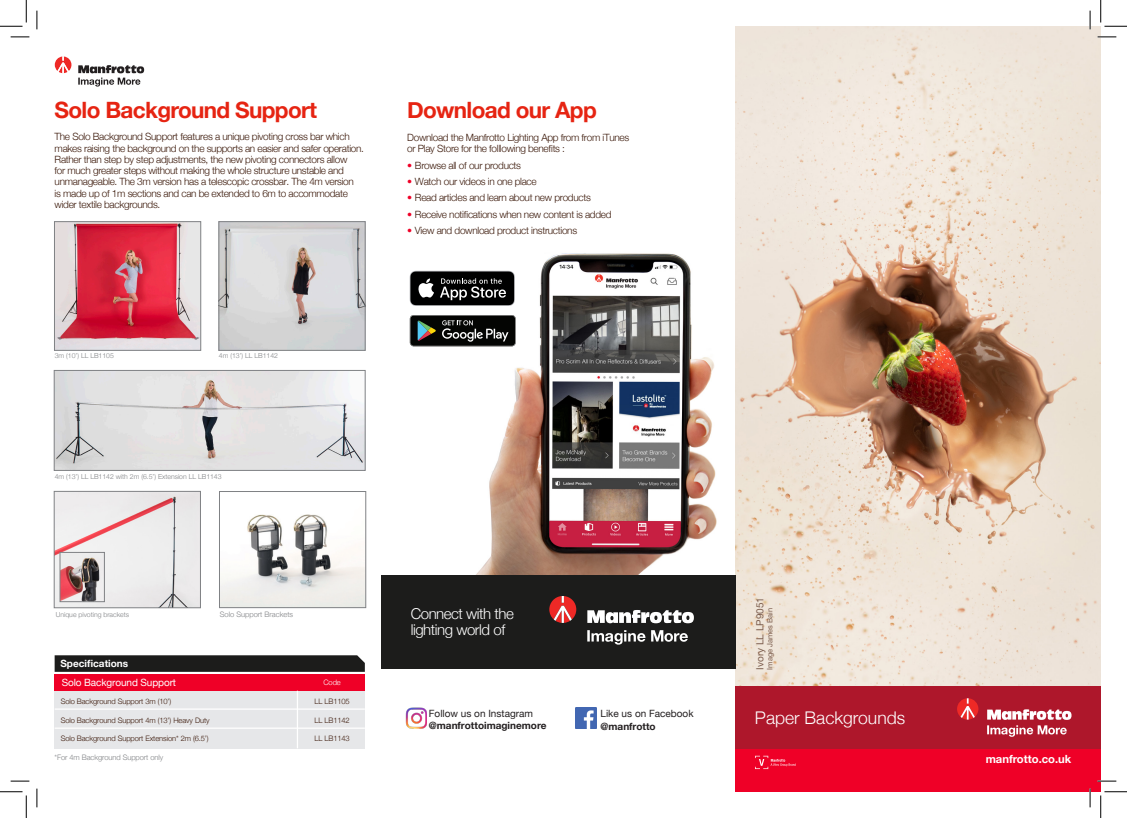
<style>
.page{position:relative;width:1127px;height:818px;background:#fff}
.page>*{position:absolute;margin:0;border:0;box-sizing:border-box;transform-origin:0 0}
.t1{font:700 22.5px "Helvetica Neue";letter-spacing:-.03em;color:#e62412}
.t2{font:300 17.5px "Helvetica Neue";color:#fff}
.t3{font:300 15px "Helvetica Neue";letter-spacing:-.03em;color:#fff}
.t4{font:700 11.25px "Helvetica Neue";color:#fff}
.t5{font:300 10px/11.2px "Helvetica Neue";letter-spacing:-.03em;color:#391607}
.t6{font:10px "Helvetica Neue";color:#231f20}
.t7{font:700 10px "Helvetica Neue";color:#231f20}
.t8{font:10px "Helvetica Neue";letter-spacing:-.01em;color:#fff}
.t9{font:700 10px "Helvetica Neue";color:#fff}
.t10{font:10px "Helvetica Neue LT Std";color:#7c5d4d}
.t11{font:300 7.5px "Helvetica Neue";letter-spacing:-.01em;color:#391607}
.t12{font:300 7.5px "Helvetica Neue";letter-spacing:-.01em;color:#808285}
.t13{font:7.5px "Helvetica Neue LT Std";color:#7c5d4d}
.t14{font:300 7.5px "Helvetica Neue";color:#fff}
.t15{font:300 6.88px "Helvetica Neue";color:#808285}
.s1{color:#ef0027}
</style>
<div class="page">
<img style="left:735px;top:26px;width:365px;height:660px">
<img style="left:56px;top:223px;width:143px;height:125px">
<div style="left:54px;top:221px;width:147px;height:129px;border:1px solid #808285"></div>
<img style="left:221px;top:223px;width:142px;height:125px">
<div style="left:219px;top:221px;width:146px;height:129px;border:1px solid #808285"></div>
<img style="left:56px;top:493px;width:142px;height:113px">
<div style="left:54px;top:491px;width:146px;height:117px;border:1px solid #808285"></div>
<img style="left:221px;top:514px;width:143px;height:92px">
<div style="left:219px;top:491px;width:147px;height:117px;border:1px solid #808285"></div>
<img style="left:56px;top:372px;width:307px;height:96px">
<div style="left:54px;top:370px;width:311px;height:100px;border:1px solid #808285"></div>
<img style="left:62px;top:554px;width:40px;height:46px">
<div style="left:60px;top:552px;width:44px;height:50px;border:1px solid #808285"></div>
<div style="left:735px;top:686px;width:365px;height:63px;background:#ae172b"></div>
<div style="left:735px;top:749px;width:365px;height:43px;background:#ef0027"></div>
<img style="left:467px;top:253px;width:250px;height:322px">
<svg style="left:409px;top:271px;width:105px;height:35px;background:#323232"></svg>
<div style="left:408px;top:313px;width:109px;height:36px;background:linear-gradient(to right,#fff,#fff)"></div>
<svg style="left:410px;top:315px;width:105px;height:31px;background:#2a2d2a"></svg>
<div style="left:381px;top:575px;width:354px;height:94px;background:#1c1c1b"></div>
<svg style="left:755px;top:756px;width:40px;height:13px"></svg>
<svg style="left:957px;top:698px;width:21px;height:21px"></svg>
<svg style="left:987px;top:709px;width:84px;height:28px"></svg>
<svg style="left:55px;top:56px;width:16px;height:17px"></svg>
<svg style="left:78px;top:65px;width:66px;height:22px"></svg>
<svg style="left:549px;top:596px;width:27px;height:27px"></svg>
<svg style="left:587px;top:610px;width:106px;height:13px"></svg>
<svg style="left:587px;top:630px;width:100px;height:15px"></svg>
<img style="left:575px;top:707px;width:21px;height:22px">
<div style="left:55px;top:691px;width:310px;height:57px;background:#e6e7e9"></div>
<svg style="left:55px;top:655px;width:310px;height:17px;background:#232322"></svg>
<hr style="left:55px;top:708px;width:310px;height:2px;background:#fff">
<hr style="left:55px;top:727px;width:310px;height:2px;background:#fff">
<div style="left:55px;top:674px;width:310px;height:17px;background:#ef0027"></div>
<hr style="left:297px;top:691px;width:1px;height:57px;background:#fff">
<img style="left:405px;top:707px;width:21px;height:22px">
<svg style="left:11px;top:36px;width:18px;height:2px"></svg>
<svg style="left:1097px;top:36px;width:18px;height:2px"></svg>
<svg style="left:11px;top:780px;width:18px;height:2px"></svg>
<svg style="left:1097px;top:780px;width:18px;height:2px"></svg>
<svg style="left:36px;top:11px;width:2px;height:18px"></svg>
<svg style="left:36px;top:788px;width:2px;height:19px"></svg>
<svg style="left:1088px;top:11px;width:2px;height:18px"></svg>
<svg style="left:1089px;top:788px;width:1px;height:19px"></svg>
<svg style="left:0;top:0;width:27px;height:27px"></svg>
<svg style="left:0;top:791px;width:27px;height:27px"></svg>
<svg style="left:1100px;top:0;width:26px;height:27px"></svg>
<svg style="left:1100px;top:791px;width:26px;height:27px"></svg>
<p class="t1" style="left:55px;top:92px;width:264px">Solo Background Support</p>
<p class="t1" style="left:407px;top:92px;width:191px">Download our App</p>
<p class="t5" style="left:55px;top:130px;width:311px">The Solo Background Support features a unique pivoting cross bar which makes raising the background on the supports an easier and safer operation.<br>Rather than step by step adjustments, the new pivoting connectors allow<br>for much greater steps without making the whole structure unstable and unmanageable. The 3m version has a telescopic crossbar. The 4m version<br>is made up of 1m sections and can be extended to 6m to accommodate wider textile backgrounds.</p>
<p class="t5" style="left:407px;top:131px;width:223px">Download the Manfrotto Lighting App from from iTunes or Play Store for the folllowing benefits :</p>
<p class="t5" style="left:407px;top:159px;width:115px"><span class="s1">•</span> Browse all of our products</p>
<p class="t5" style="left:407px;top:175px;width:131px"><span class="s1">•</span> Watch our videos in one place</p>
<p class="t5" style="left:407px;top:191px;width:185px"><span class="s1">•</span> Read articles and learn about new products</p>
<p class="t5" style="left:407px;top:208px;width:206px"><span class="s1">•</span> Receive notifications when new content is added</p>
<p class="t5" style="left:407px;top:224px;width:171px"><span class="s1">•</span> View and download product instructions</p>
<p class="t15" style="left:55px;top:350px;width:61px">3m (10’) LL LB1105</p>
<p class="t15" style="left:219px;top:350px;width:61px">4m (13’) LL LB1142</p>
<p class="t15" style="left:55px;top:470px;width:168px">4m (13’) LL LB1142 with 2m (6.5’) Extension LL LB1143</p>
<p class="t15" style="left:56px;top:609px;width:75px">Unique pivoting brackets</p>
<p class="t12" style="left:220px;top:608px;width:75px">Solo Support Brackets</p>
<p class="t9" style="left:60px;top:655px;width:69px">Specifications</p>
<p class="t8" style="left:62px;top:675px;width:116px">Solo Background Support</p>
<p class="t14" style="left:323px;top:676px;width:19px">Code</p>
<p class="t11" style="left:61px;top:695px;width:112px">Solo Background Support 3m (10’)</p>
<p class="t11" style="left:314px;top:695px;width:37px">LL LB1105</p>
<p class="t11" style="left:61px;top:714px;width:150px">Solo Background Support 4m (13’) Heavy Duty</p>
<p class="t11" style="left:314px;top:714px;width:37px">LL LB1142</p>
<p class="t11" style="left:61px;top:732px;width:149px">Solo Background Support Extension* 2m (6.5’)</p>
<p class="t11" style="left:314px;top:732px;width:37px">LL LB1143</p>
<p class="t12" style="left:55px;top:752px;width:110px">*For 4m Background Support only</p>
<p class="t3" style="left:410px;top:602px;width:105px">Connect with the</p>
<p class="t3" style="left:410px;top:618px;width:96px">lighting world of</p>
<p class="t6" style="left:429px;top:706px;width:106px">Follow us on Instagram</p>
<p class="t7" style="left:429px;top:718px;width:119px">@manfrottoimaginemore</p>
<p class="t6" style="left:600px;top:706px;width:94px">Like us on Facebook</p>
<p class="t7" style="left:600px;top:718px;width:57px">@manfrotto</p>
<p class="t10" style="left:753px;top:670px;width:74px;rotate:-90deg">Ivory LL LP9051</p>
<p class="t13" style="left:765px;top:670px;width:63px;rotate:-90deg">Image James Bain</p>
<p class="t2" style="left:754px;top:704px;width:152px">Paper Backgrounds</p>
<p class="t4" style="left:985px;top:750px;width:87px">manfrotto.co.uk</p>
</div>
